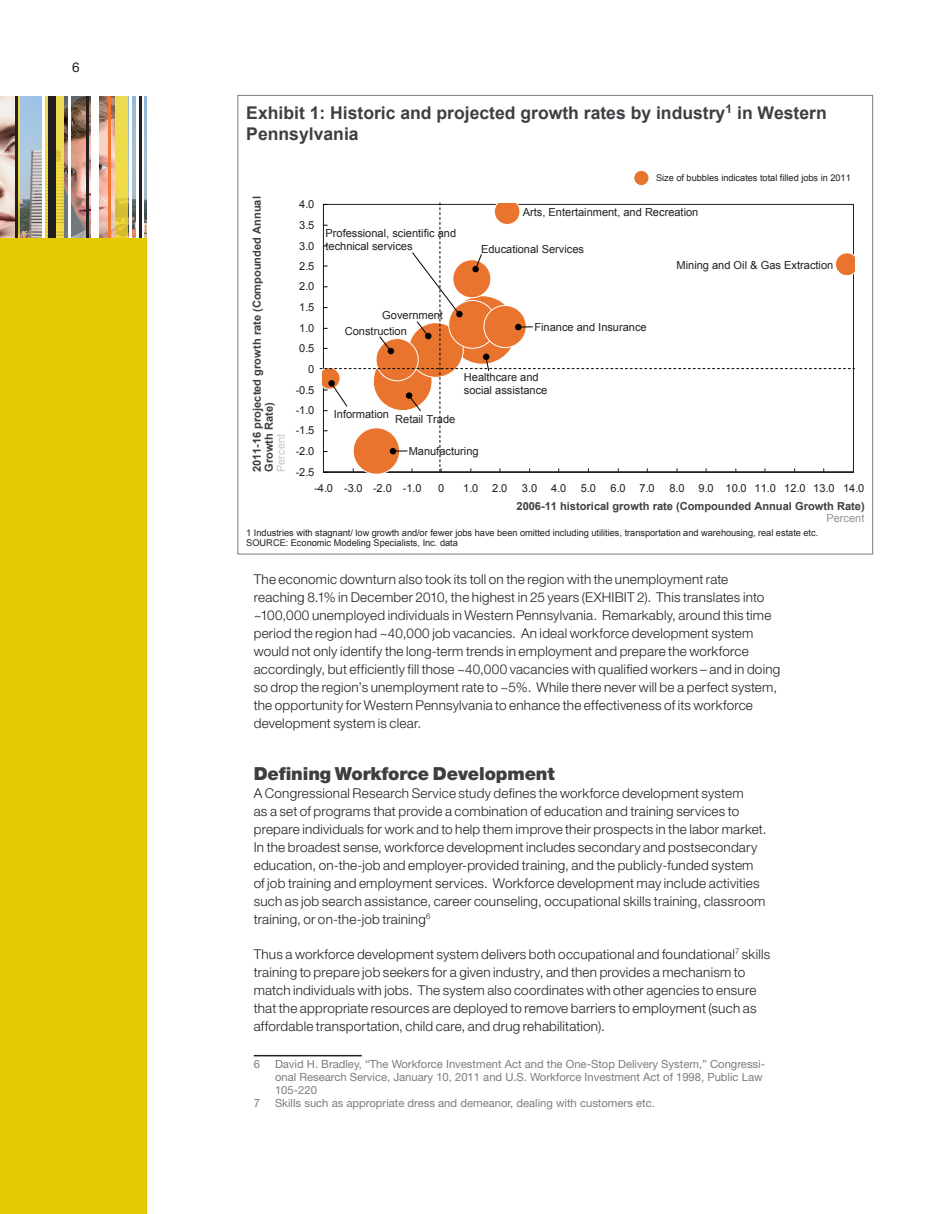
<style>
.page{position:relative;width:944px;height:1214px;background:#fff}
.page>*{position:absolute;margin:0;border:0;box-sizing:border-box;transform-origin:0 0}
.t1{font:900 18px "Helvetica Neue LT Std";letter-spacing:-.005em;color:#3e3e3f}
.t2{font:700 17.55px/21px "Arial";color:#3d3f43}
.t3{font:300 13.5px/18px "Helvetica Neue LT Std";letter-spacing:.015em;color:#231f20}
.t4{font:13.5px "Helvetica Neue LT Std";color:#231f20}
.t5{font:11.25px/12.8px "Helvetica Neue LT Std";color:#7a7c7f}
.t6{font:11.1px/13.2px "Arial";color:#231f20}
.t7{font:700 11.1px/12px "Arial";color:#3d3f43}
.t8{font:11.1px "Arial";color:#939598}
.t9{font:11.1px "Arial";color:#c7c8ca}
.t10{font:9.3px/9.9px "Arial";letter-spacing:-.005em;color:#231f20}
</style>
<div class="page">
<div style="left:0;top:96px;width:146px;height:1117px;background:#e2c902"></div>
<hr style="left:254px;top:1055px;width:108px;height:1px;background:#231f20">
<div style="left:633px;top:170px;width:16px;height:16px;background:#e8752e;border-radius:50%"></div>
<div style="left:633px;top:170px;width:16px;height:16px;border:1px solid #fff;border-radius:50%"></div>
<svg style="left:320px;top:202px;width:534px;height:271px"></svg>
<div style="left:472px;top:266px;width:7px;height:6px;background:#000;border-radius:50%"></div>
<img style="left:18px;top:96px;width:110px;height:142px">
<img style="left:0;top:96px;width:15px;height:142px">
<img style="left:128px;top:96px;width:18px;height:142px">
<img style="left:65px;top:96px;width:49px;height:142px">
<div style="left:38px;top:96px;width:7px;height:142px;background:#fff"></div>
<div style="left:92px;top:96px;width:7px;height:142px;background:#fff"></div>
<div style="left:137px;top:96px;width:7px;height:142px;background:#fff"></div>
<div style="left:48px;top:96px;width:7px;height:142px;background:#231f20"></div>
<hr style="left:68px;top:96px;width:2px;height:142px;background:#fff">
<hr style="left:129px;top:96px;width:3px;height:142px;background:#fff">
<hr style="left:15px;top:96px;width:3px;height:142px;background:#231f20">
<hr style="left:86px;top:96px;width:3px;height:142px;background:#231f20">
<hr style="left:139px;top:96px;width:3px;height:142px;background:#231f20">
<hr style="left:108px;top:96px;width:2px;height:142px;background:#f37730">
<img style="left:20px;top:96px;width:22px;height:142px">
<p class="t4" style="left:72px;top:59px;width:9px">6</p>
<p class="t2" style="left:246px;top:103px;width:582px">Exhibit 1: Historic and projected growth rates by industry<sup>1</sup> in Western<br>Pennsylvania</p>
<p class="t7" style="left:251px;top:472px;width:277px;rotate:-90deg">2011-16 projected growth rate (Compounded Annual<br>Growth Rate)</p>
<p class="t9" style="left:274px;top:472px;width:40px;rotate:-90deg">Percent</p>
<p class="t6" style="left:299px;top:198px;width:17px">4.0</p>
<p class="t6" style="left:299px;top:218px;width:17px">3.5</p>
<p class="t6" style="left:299px;top:239px;width:17px">3.0</p>
<p class="t6" style="left:299px;top:259px;width:17px">2.5</p>
<p class="t6" style="left:299px;top:280px;width:17px">2.0</p>
<p class="t6" style="left:299px;top:301px;width:17px">1.5</p>
<p class="t6" style="left:299px;top:321px;width:17px">1.0</p>
<p class="t6" style="left:299px;top:341px;width:17px">0.5</p>
<p class="t6" style="left:308px;top:362px;width:8px">0</p>
<p class="t6" style="left:296px;top:383px;width:20px">-0.5</p>
<p class="t6" style="left:296px;top:404px;width:20px">-1.0</p>
<p class="t6" style="left:296px;top:424px;width:20px">-1.5</p>
<p class="t6" style="left:296px;top:445px;width:20px">-2.0</p>
<p class="t6" style="left:296px;top:465px;width:20px">-2.5</p>
<p class="t10" style="left:656px;top:173px;width:196px">Size of bubbles indicates total filled jobs in 2011</p>
<p class="t6" style="left:325px;top:227px;width:132px">Professional, scientific and technical services</p>
<p class="t6" style="left:522px;top:206px;width:177px">Arts, Entertainment, and Recreation</p>
<p class="t6" style="left:481px;top:243px;width:105px">Educational Services</p>
<p class="t6" style="left:676px;top:258px;width:158px">Mining and Oil &amp; Gas Extraction</p>
<p class="t6" style="left:382px;top:309px;width:62px">Government</p>
<p class="t6" style="left:345px;top:324px;width:63px">Construction</p>
<p class="t6" style="left:534px;top:321px;width:114px">Finance and Insurance</p>
<p class="t6" style="left:464px;top:370px;width:85px">Healthcare and social assistance</p>
<p class="t6" style="left:334px;top:407px;width:57px">Information</p>
<p class="t6" style="left:395px;top:412px;width:62px">Retail Trade</p>
<p class="t6" style="left:408px;top:444px;width:71px">Manufacturing</p>
<p class="t6" style="left:314px;top:481px;width:109px">-4.0 -3.0 -2.0 -1.0</p>
<p class="t6" style="left:438px;top:481px;width:8px">0</p>
<p class="t6" style="left:463px;top:481px;width:17px">1.0</p>
<p class="t6" style="left:492px;top:481px;width:17px">2.0</p>
<p class="t6" style="left:522px;top:481px;width:17px">3.0</p>
<p class="t6" style="left:551px;top:481px;width:17px">4.0</p>
<p class="t6" style="left:580px;top:481px;width:17px">5.0</p>
<p class="t6" style="left:610px;top:481px;width:17px">6.0</p>
<p class="t6" style="left:639px;top:481px;width:17px">7.0</p>
<p class="t6" style="left:669px;top:481px;width:17px">8.0</p>
<p class="t6" style="left:698px;top:481px;width:167px">9.0 10.0 11.0 12.0 13.0 14.0</p>
<p class="t7" style="left:516px;top:500px;width:349px">2006-11 historical growth rate (Compounded Annual Growth Rate)</p>
<p class="t8" style="left:826px;top:510px;width:40px">Percent</p>
<p class="t10" style="left:246px;top:528px;width:573px">1 Industries with stagnant/ low growth and/or fewer jobs have been omitted including utilities, transportation and warehousing, real estate etc.<br>SOURCE: Economic Modeling Specialists, Inc. data</p>
<p class="t3" style="left:254px;top:570px;width:528px">The economic downturn also took its toll on the region with the unemployment rate reaching 8.1% in December 2010, the highest in 25 years (EXHIBIT 2). This translates into ~100,000 unemployed individuals in Western Pennsylvania. Remarkably, around this time period the region had ~40,000 job vacancies. An ideal workforce development system would not only identify the long-term trends in employment and prepare the workforce accordingly, but efficiently fill those ~40,000 vacancies with qualified workers – and in doing so drop the region’s unemployment rate to ~5%. While there never will be a perfect system, the opportunity for Western Pennsylvania to enhance the effectiveness of its workforce development system is clear.</p>
<h1 class="t1" style="left:254px;top:762px;width:302px">Defining Workforce Development</h1>
<p class="t3" style="left:254px;top:783px;width:514px">A Congressional Research Service study defines the workforce development system<br>as a set of programs that provide a combination of education and training services to prepare individuals for work and to help them improve their prospects in the labor market.<br>In the broadest sense, workforce development includes secondary and postsecondary education, on-the-job and employer-provided training, and the publicly-funded system of job training and employment services. Workforce development may include activities such as job search assistance, career counseling, occupational skills training, classroom training, or on-the-job training<sup>6</sup></p>
<p class="t3" style="left:254px;top:944px;width:518px">Thus a workforce development system delivers both occupational and foundational<sup>7</sup> skills training to prepare job seekers for a given industry, and then provides a mechanism to match individuals with jobs. The system also coordinates with other agencies to ensure that the appropriate resources are deployed to remove barriers to employment (such as affordable transportation, child care, and drug rehabilitation).</p>
<p class="t5" style="left:254px;top:1057px;width:8px">6</p>
<p class="t5" style="left:275px;top:1057px;width:491px">David H. Bradley, “The Workforce Investment Act and the One-Stop Delivery System,” Congressi&shy;onal Research Service, January 10, 2011 and U.S. Workforce Investment Act of 1998, Public Law<br>105-220</p>
<p class="t5" style="left:254px;top:1096px;width:8px">7</p>
<p class="t5" style="left:275px;top:1096px;width:381px">Skills such as appropriate dress and demeanor, dealing with customers etc.</p>
</div>
